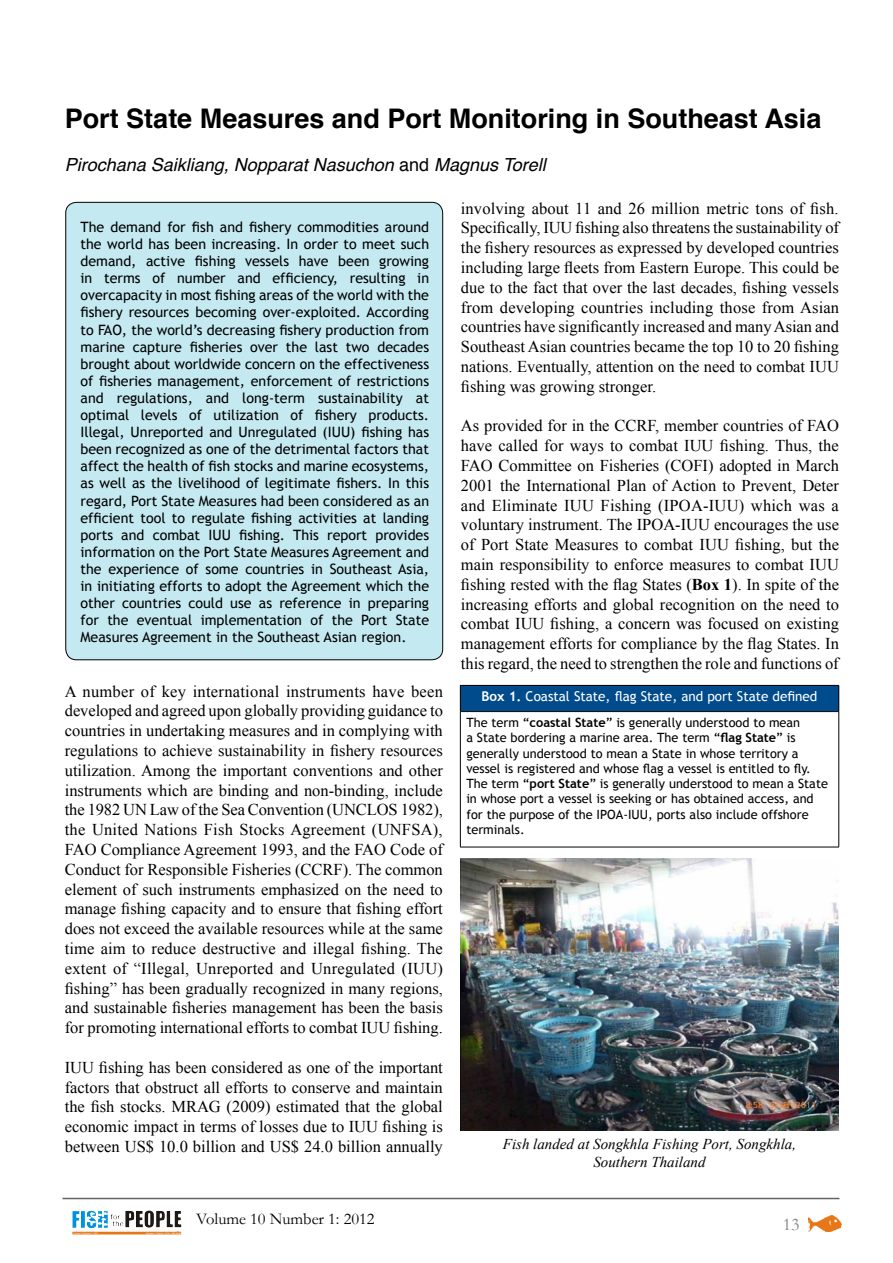
<style>
.page{position:relative;width:893px;height:1263px;background:#fff}
.page>*{position:absolute;margin:0;border:0;box-sizing:border-box;transform-origin:0 0}
.t1{font:700 27px "Helvetica";color:#000}
.t2{font:italic 18px "Helvetica";color:#000}
.t3{font:18px "Garamond";color:#808285}
.t4{font:16.5px/19.8px "Times New Roman";color:#000;text-align:justify}
.t5{font:16.5px "Garamond";color:#000}
.t6{font:italic 15px/18px "Times New Roman";color:#000;text-align:center}
.t7{font:14.25px/17.1px "Trebuchet MS";color:#000;text-align:justify}
.t8{font:13.5px "Trebuchet MS";color:#fff}
.t9{font:12.75px/15.3px "Trebuchet MS";color:#000}
.s1{font-style:normal}
.s2{font-weight:700}
</style>
<div class="page">
<img style="left:809px;top:1215px;width:32px;height:16px">
<img style="left:86px;top:1210px;width:95px;height:19px">
<hr style="left:62px;top:1198px;width:777px;height:1px;background:#636466">
<div style="left:66px;top:202px;width:377px;height:458px;background:#c4e9f1;border-radius:11px"></div>
<div style="left:460px;top:685px;width:379px;height:26px;background:#004b8c"></div>
<hr style="left:460px;top:685px;width:379px;height:1px;background:#000">
<svg style="left:460px;top:686px;width:1px;height:25px"></svg>
<svg style="left:838px;top:686px;width:1px;height:25px"></svg>
<hr style="left:460px;top:711px;width:379px;height:1px;background:#000">
<hr style="left:460px;top:712px;width:1px;height:135px;background:#000">
<hr style="left:838px;top:712px;width:1px;height:135px;background:#000">
<hr style="left:460px;top:847px;width:379px;height:1px;background:#000">
<img style="left:461px;top:858px;width:378px;height:273px">
<h1 class="t1" style="left:65px;top:97px;width:758px">Port State Measures and Port Monitoring in Southeast Asia</h1>
<p class="t2" style="left:65px;top:151px;width:482px">Pirochana Saikliang, Nopparat Nasuchon <span class="s1">and</span> Magnus Torell</p>
<p class="t7" style="left:81px;top:219px;width:350px">The demand for fish and fishery commodities around the world has been increasing. In order to meet such demand, active fishing vessels have been growing in terms of number and efficiency, resulting in overcapacity in most fishing areas of the world with the fishery resources becoming over-exploited. According to FAO, the world’s decreasing fishery production from marine capture fisheries over the last two decades brought about worldwide concern on the effectiveness of fisheries management, enforcement of restrictions and regulations, and long-term sustainability at optimal levels of utilization of fishery products.<br>Illegal, Unreported and Unregulated (IUU) fishing has been recognized as one of the detrimental factors that affect the health of fish stocks and marine ecosystems, as well as the livelihood of legitimate fishers. In this regard, Port State Measures had been considered as an efficient tool to regulate fishing activities at landing ports and combat IUU fishing. This report provides information on the Port State Measures Agreement and the experience of some countries in Southeast Asia, in initiating efforts to adopt the Agreement which the other countries could use as reference in preparing for the eventual implementation of the Port State Measures Agreement in the Southeast Asian region.</p>
<p class="t4" style="left:65px;top:681px;width:380px">A number of key international instruments have been developed and agreed upon globally providing guidance to countries in undertaking measures and in complying with regulations to achieve sustainability in fishery resources utilization. Among the important conventions and other instruments which are binding and non-binding, include the 1982 UN Law of the Sea Convention (UNCLOS 1982), the United Nations Fish Stocks Agreement (UNFSA), FAO Compliance Agreement 1993, and the FAO Code of Conduct for Responsible Fisheries (CCRF). The common element of such instruments emphasized on the need to manage fishing capacity and to ensure that fishing effort does not exceed the available resources while at the same time aim to reduce destructive and illegal fishing. The extent of “Illegal, Unreported and Unregulated (IUU) fishing” has been gradually recognized in many regions, and sustainable fisheries management has been the basis for promoting international efforts to combat IUU fishing.</p>
<p class="t4" style="left:65px;top:1057px;width:380px">IUU fishing has been considered as one of the important factors that obstruct all efforts to conserve and maintain the fish stocks. MRAG (2009) estimated that the global economic impact in terms of losses due to IUU fishing is between US$ 10.0 billion and US$ 24.0 billion annually</p>
<p class="t4" style="left:461px;top:198px;width:380px">involving about 11 and 26 million metric tons of fish.<br>Specifically, IUU fishing also threatens the sustainability of the fishery resources as expressed by developed countries including large fleets from Eastern Europe. This could be due to the fact that over the last decades, fishing vessels from developing countries including those from Asian countries have significantly increased and many Asian and Southeast Asian countries became the top 10 to 20 fishing nations. Eventually, attention on the need to combat IUU fishing was growing stronger.</p>
<p class="t4" style="left:461px;top:416px;width:380px">As provided for in the CCRF, member countries of FAO have called for ways to combat IUU fishing. Thus, the FAO Committee on Fisheries (COFI) adopted in March 2001 the International Plan of Action to Prevent, Deter and Eliminate IUU Fishing (IPOA-IUU) which was a voluntary instrument. The IPOA-IUU encourages the use of Port State Measures to combat IUU fishing, but the main responsibility to enforce measures to combat IUU fishing rested with the flag States (<span class="s2">Box 1</span>). In spite of the increasing efforts and global recognition on the need to combat IUU fishing, a concern was focused on existing management efforts for compliance by the flag States. In this regard, the need to strengthen the role and functions of</p>
<p class="t8" style="left:481px;top:689px;width:337px"><span class="s2">Box 1.</span> Coastal State, flag State, and port State defined</p>
<p class="t9" style="left:466px;top:715px;width:363px">The term “<span class="s2">coastal State</span>” is generally understood to mean<br>a State bordering a marine area. The term “<span class="s2">flag State</span>” is generally understood to mean a State in whose territory a vessel is registered and whose flag a vessel is entitled to fly.<br>The term “<span class="s2">port State</span>” is generally understood to mean a State in whose port a vessel is seeking or has obtained access, and for the purpose of the IPOA‐ IUU, ports also include offshore terminals.</p>
<p class="t6" style="left:503px;top:1135px;width:295px">Fish landed at Songkhla Fishing Port, Songkhla,<br>Southern Thailand</p>
<p class="t5" style="left:196px;top:1208px;width:180px">Volume 10 Number 1: 2012</p>
<p class="t3" style="left:783px;top:1212px;width:18px">13</p>
</div>
